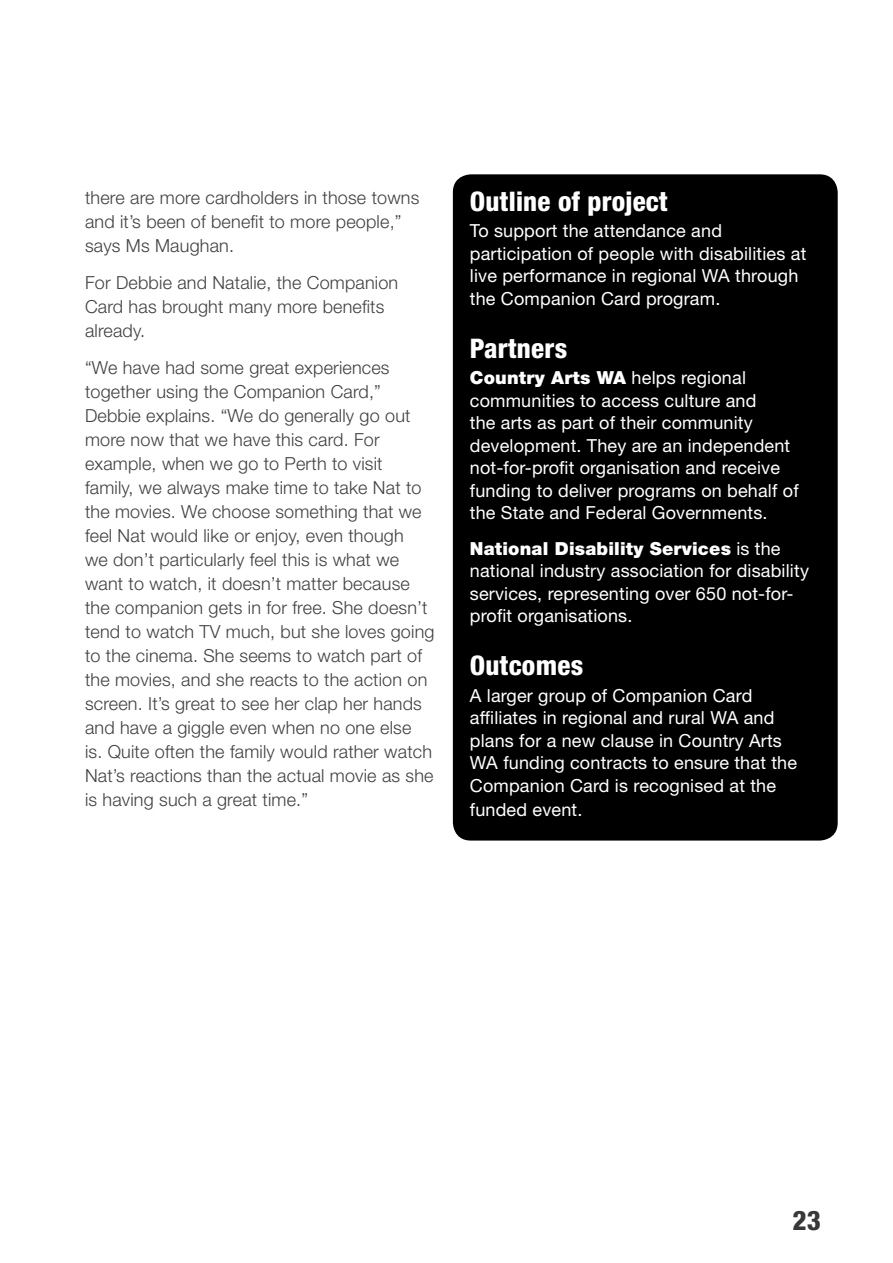
<style>
.page{position:relative;width:893px;height:1263px;background:#fff}
.page>*{position:absolute;margin:0;border:0;box-sizing:border-box;transform-origin:0 0}
.heading_2_SIDE_BOX{font:800 condensed 27px "Helvetica Neue LT Std";letter-spacing:.01em;color:#fff}
.t1{font:800 condensed 27px "Helvetica Neue LT Std";color:#383839}
.body{font:300 18px/24px "Helvetica Neue LT Std";letter-spacing:.01em;color:#414042}
.body_SIDE_BOX{font:18px/22.5px "Helvetica Neue LT Std";letter-spacing:.01em;color:#fff}
.s1{font-weight:900}
</style>
<div class="page">
<div style="left:453px;top:174px;width:385px;height:666px;background:#000;border-radius:18px"></div>
<p class="body" style="left:85px;top:185px;width:336px">there are more cardholders in those towns and it’s been of benefit to more people,” says Ms Maughan.</p>
<p class="body" style="left:85px;top:270px;width:315px">For Debbie and Natalie, the Companion<br>Card has brought many more benefits already.</p>
<p class="body" style="left:85px;top:355px;width:351px">“We have had some great experiences together using the Companion Card,” Debbie explains. “We do generally go out more now that we have this card. For example, when we go to Perth to visit family, we always make time to take Nat to the movies. We choose something that we feel Nat would like or enjoy, even though<br>we don’t particularly feel this is what we want to watch, it doesn’t matter because the companion gets in for free. She doesn’t tend to watch TV much, but she loves going to the cinema. She seems to watch part of the movies, and she reacts to the action on screen. It’s great to see her clap her hands and have a giggle even when no one else<br>is. Quite often the family would rather watch Nat’s reactions than the actual movie as she is having such a great time.”</p>
<p class="heading_2_SIDE_BOX" style="left:470px;top:184px;width:199px">Outline of project</p>
<p class="body_SIDE_BOX" style="left:470px;top:219px;width:338px">To support the attendance and participation of people with disabilities at live performance in regional WA through the Companion Card program.</p>
<p class="heading_2_SIDE_BOX" style="left:470px;top:331px;width:99px">Partners</p>
<p class="body_SIDE_BOX" style="left:470px;top:366px;width:330px"><span class="s1">Country Arts WA</span> helps regional communities to access culture and<br>the arts as part of their community development. They are an independent not-for-profit organisation and receive funding to deliver programs on behalf of the State and Federal Governments.</p>
<p class="body_SIDE_BOX" style="left:470px;top:537px;width:341px"><span class="s1">National Disability Services</span> is the national industry association for disability services, representing over 650 not-for&shy;profit organisations.</p>
<p class="heading_2_SIDE_BOX" style="left:470px;top:649px;width:115px">Outcomes</p>
<p class="body_SIDE_BOX" style="left:470px;top:684px;width:329px">A larger group of Companion Card affiliates in regional and rural WA and plans for a new clause in Country Arts<br>WA funding contracts to ensure that the<br>Companion Card is recognised at the funded event.</p>
<h1 class="t1" style="left:792px;top:1204px;width:30px">23</h1>
</div>
